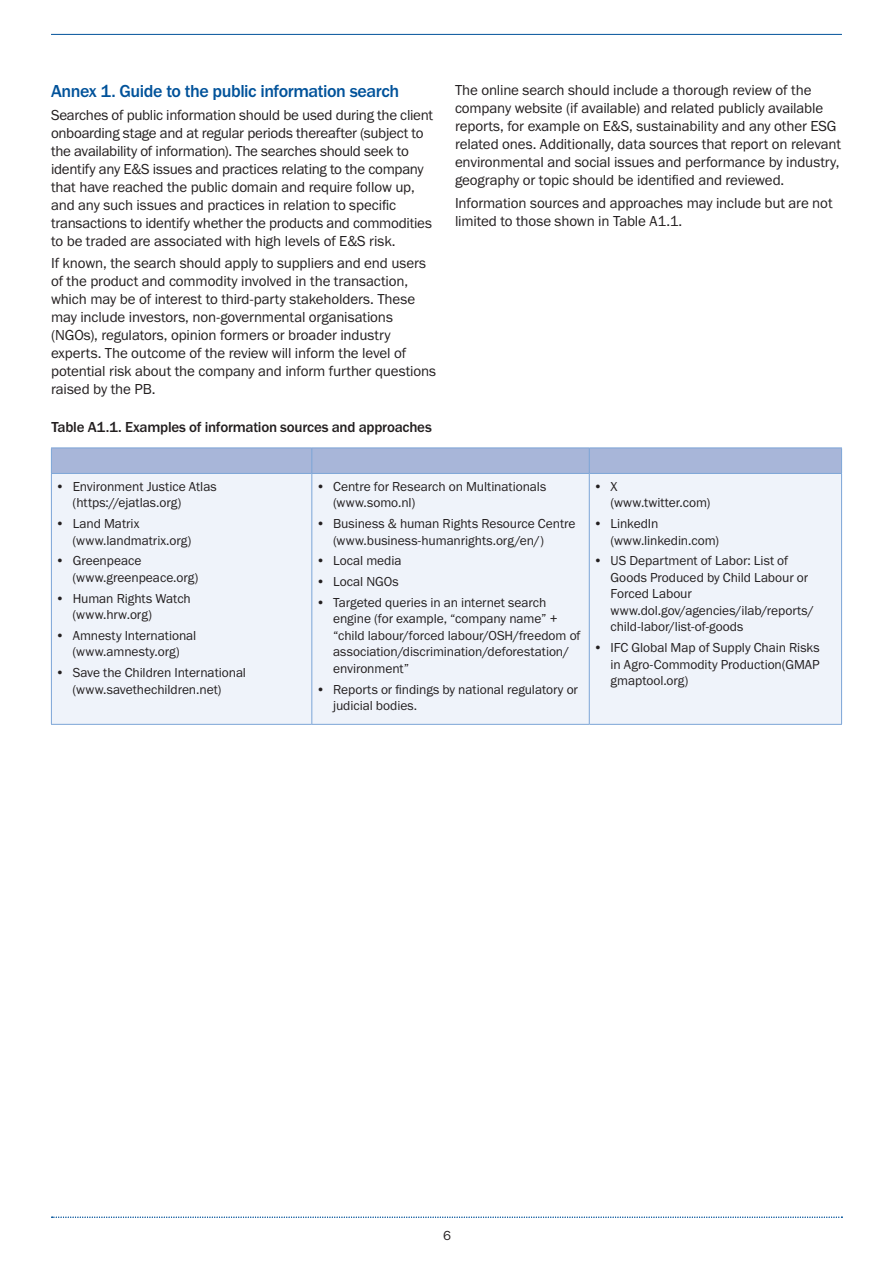
<style>
.page{position:relative;width:893px;height:1263px;background:#fff}
.page>*{position:absolute;margin:0;border:0;box-sizing:border-box;transform-origin:0 0}
.Level_1_heading_12_14_Medium{font:500 18px "Franklin Gothic URW";letter-spacing:-.025em;color:#01529a}
.Body_text_10_12{font:15px/18px "Franklin Gothic URW Boo";letter-spacing:-.01em;color:#231f20}
.Table_heading_10_12_black{font:500 15px "Franklin Gothic URW";letter-spacing:-.015em;color:#231f20}
.Table_-_body_9_11_indent{font:13.5px/16.5px "Franklin Gothic URW Boo";letter-spacing:-.005em;color:#231f20}
.Table_-_body_9_11_indent_websites{font:13.5px/16.5px "Franklin Gothic URW Boo";letter-spacing:-.005em;color:#231f20}
</style>
<div class="page">
<svg style="left:52px;top:1217px;width:790px;height:1px"></svg>
<hr style="left:51px;top:34px;width:791px;height:1px;background:#01529a">
<div style="left:52px;top:474px;width:789px;height:250px;background:#eff3fa"></div>
<hr style="left:51px;top:447px;width:261px;height:1px;background:#7ca5d7">
<hr style="left:312px;top:447px;width:277px;height:1px;background:#7ca5d7">
<hr style="left:589px;top:447px;width:253px;height:1px;background:#7ca5d7">
<div style="left:51px;top:448px;width:791px;height:25px;background:#a8b6d9"></div>
<hr style="left:51px;top:473px;width:261px;height:1px;background:#7ca5d7">
<hr style="left:51px;top:474px;width:1px;height:250px;background:#7ca5d7">
<hr style="left:312px;top:473px;width:277px;height:1px;background:#7ca5d7">
<hr style="left:311px;top:474px;width:1px;height:250px;background:#7ca5d7">
<hr style="left:589px;top:473px;width:253px;height:1px;background:#7ca5d7">
<hr style="left:589px;top:474px;width:1px;height:250px;background:#7ca5d7">
<hr style="left:841px;top:474px;width:1px;height:250px;background:#7ca5d7">
<hr style="left:51px;top:724px;width:261px;height:1px;background:#7ca5d7">
<hr style="left:312px;top:724px;width:277px;height:1px;background:#7ca5d7">
<hr style="left:589px;top:724px;width:253px;height:1px;background:#7ca5d7">
<p class="Level_1_heading_12_14_Medium" style="left:51px;top:80px;width:350px">Annex 1. Guide to the public information search</p>
<p class="Body_text_10_12" style="left:51px;top:105px;width:384px">Searches of public information should be used during the client onboarding stage and at regular periods thereafter (subject to the availability of information). The searches should seek to identify any E&amp;S issues and practices relating to the company that have reached the public domain and require follow up, and any such issues and practices in relation to specific transactions to identify whether the products and commodities to be traded are associated with high levels of E&amp;S risk.</p>
<p class="Body_text_10_12" style="left:51px;top:254px;width:387px">If known, the search should apply to suppliers and end users of the product and commodity involved in the transaction, which may be of interest to third-party stakeholders. These may include investors, non-governmental organisations (NGOs), regulators, opinion formers or broader industry experts. The outcome of the review will inform the level of potential risk about the company and inform further questions raised by the PB.</p>
<p class="Table_heading_10_12_black" style="left:51px;top:418px;width:382px">Table A1.1. Examples of information sources and approaches</p>
<p class="Body_text_10_12" style="left:455px;top:81px;width:388px">The online search should include a thorough review of the company website (if available) and related publicly available reports, for example on E&amp;S, sustainability and any other ESG related ones. Additionally, data sources that report on relevant environmental and social issues and performance by industry, geography or topic should be identified and reviewed.</p>
<p class="Body_text_10_12" style="left:455px;top:193px;width:379px">Information sources and approaches may include but are not limited to those shown in Table A1.1.</p>
<p class="Table_-_body_9_11_indent_websites" style="left:73px;top:478px;width:146px;text-indent:-17px">• Environment Justice Atlas (https://ejatlas.org)</p>
<p class="Table_-_body_9_11_indent_websites" style="left:73px;top:515px;width:120px;text-indent:-17px">• Land Matrix (www.landmatrix.org)</p>
<p class="Table_-_body_9_11_indent_websites" style="left:73px;top:552px;width:127px;text-indent:-17px">• Greenpeace (www.greenpeace.org)</p>
<p class="Table_-_body_9_11_indent_websites" style="left:73px;top:590px;width:120px;text-indent:-17px">• Human Rights Watch (www.hrw.org)</p>
<p class="Table_-_body_9_11_indent_websites" style="left:56px;top:627px;width:142px;text-align:center">• Amnesty International (www.amnesty.org)</p>
<p class="Table_-_body_9_11_indent_websites" style="left:56px;top:664px;width:192px;text-align:center">• Save the Children International (www.savethechildren.net)</p>
<p class="Table_-_body_9_11_indent" style="left:333px;top:478px;width:215px;text-indent:-17px">• Centre for Research on Multinationals (www.somo.nl)</p>
<p class="Table_-_body_9_11_indent" style="left:333px;top:515px;width:244px;text-indent:-17px">• Business &amp; human Rights Resource Centre (www.business-humanrights.org/en/)</p>
<p class="Table_-_body_9_11_indent" style="left:316px;top:552px;width:87px">• Local media</p>
<p class="Table_-_body_9_11_indent" style="left:316px;top:573px;width:84px">• Local NGOs</p>
<p class="Table_-_body_9_11_indent" style="left:333px;top:594px;width:249px;text-indent:-17px">• Targeted queries in an internet search engine (for example, “company name” + “child labour/forced labour/OSH/freedom of association/discrimination/deforestation/ environment”</p>
<p class="Table_-_body_9_11_indent" style="left:333px;top:681px;width:246px;text-indent:-17px">• Reports or findings by national regulatory or judicial bodies.</p>
<p class="Table_-_body_9_11_indent" style="left:610px;top:478px;width:101px;text-indent:-17px">• X (www.twitter.com)</p>
<p class="Table_-_body_9_11_indent" style="left:610px;top:515px;width:110px;text-indent:-17px">• LinkedIn (www.linkedin.com)</p>
<p class="Table_-_body_9_11_indent" style="left:610px;top:552px;width:205px;text-indent:-17px">• US Department of Labor: List of<br>Goods Produced by Child Labour or<br>Forced Labour www.dol.gov/agencies/ilab/reports/ child-labor/list-of-goods</p>
<p class="Table_-_body_9_11_indent" style="left:610px;top:639px;width:211px;text-align:justify;text-indent:-17px">• IFC Global Map of Supply Chain Risks in Agro-Commodity Production(GMAP gmaptool.org)</p>
<p class="Table_-_body_9_11_indent" style="left:443px;top:1227px;width:9px">6</p>
</div>
